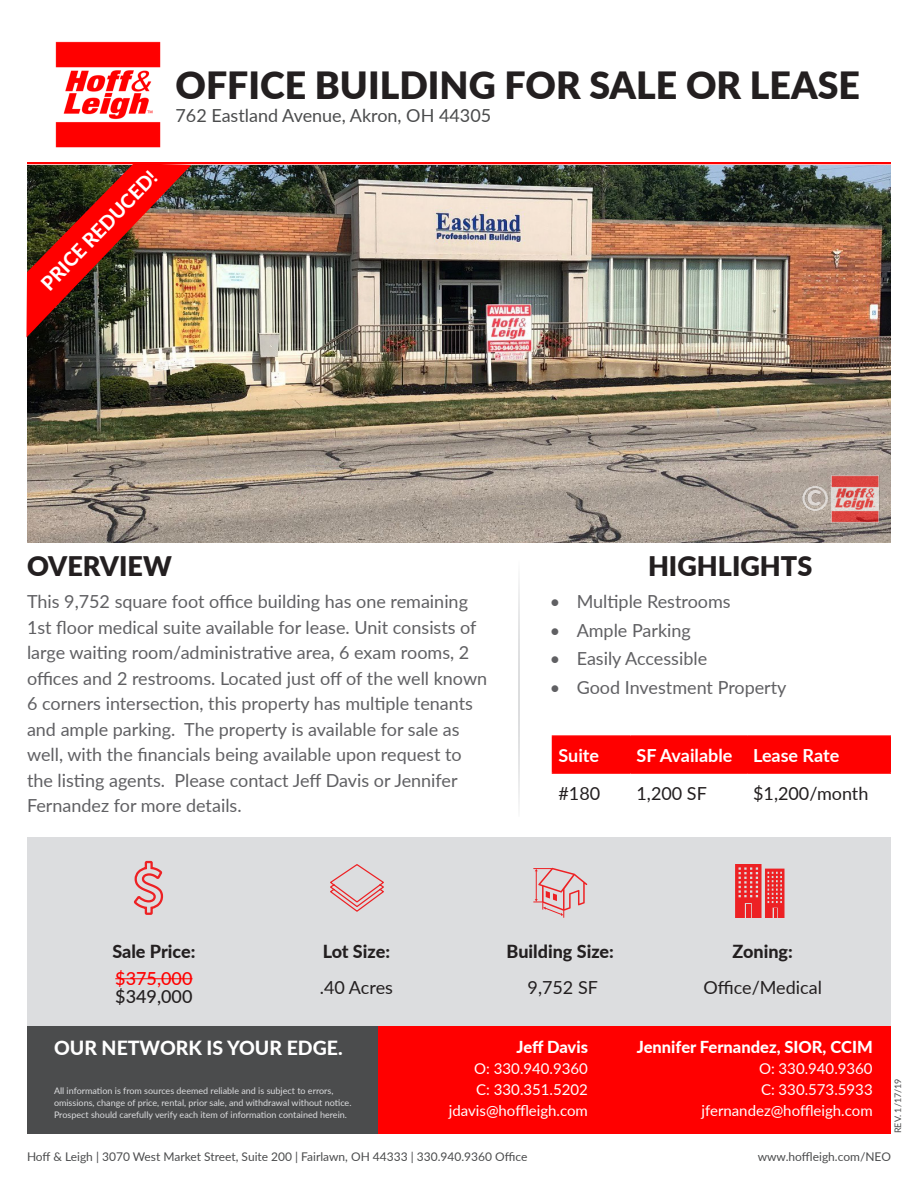
<style>
.page{position:relative;width:918px;height:1188px;background:#fff}
.page>*{position:absolute;margin:0;border:0;box-sizing:border-box;transform-origin:0 0}
.t1{font:900 37.5px "Lato";color:#231f20}
.t2{font:900 27px "Lato";color:#231f20}
.t3{font:800 19.5px "Lato";color:#fff}
.Body_Copy{font:18px/25.5px "Lato";color:#606063}
.t4{font:18px "Lato";color:#231f20}
.t5{font:800 18px "Lato";color:#231f20}
.t6{font:18px "Lato";color:#4b4c4d}
.t7{font:700 18px "Lato";color:#fff}
.t8{font:500 18px "Lato";color:#f00}
.t9{font:500 18px "Lato";color:#231f20}
.t10{font:800 16.5px "Lato";color:#fff}
.t11{font:15px/21px "Lato";color:#fff;text-align:right}
.t12{font:12px "Lato";color:#4b4c4d}
.t13{font:9px/12px "Lato";color:#dcdddf}
.t14{font:9px "Lato";color:#4b4c4d}
</style>
<div class="page">
<div style="left:27px;top:1026px;width:351px;height:108px;background:#4b4c4d"></div>
<div style="left:378px;top:1026px;width:513px;height:108px;background:#f00"></div>
<img style="left:55px;top:41px;width:106px;height:107px">
<hr style="left:27px;top:162px;width:864px;height:2px;background:#f00">
<hr style="left:518px;top:560px;width:2px;height:257px;background:#d1d2d4">
<img style="left:27px;top:165px;width:864px;height:378px">
<div style="left:27px;top:837px;width:864px;height:189px;background:#dcdddf"></div>
<img style="left:798px;top:459px;width:82px;height:81px">
<img style="left:26px;top:164px;width:165px;height:174px">
<svg style="left:735px;top:864px;width:49px;height:54px;background:#e84c4f"></svg>
<div style="left:746px;top:904px;width:5px;height:14px;background:#ed2124"></div>
<hr style="left:115px;top:978px;width:78px;height:1px;background:#f00">
<svg style="left:533px;top:868px;width:54px;height:50px"></svg>
<svg style="left:134px;top:860px;width:30px;height:55px"></svg>
<svg style="left:330px;top:864px;width:54px;height:48px"></svg>
<div style="left:553px;top:737px;width:337px;height:35px;background:#f00"></div>
<hr style="left:552px;top:735px;width:78px;height:2px;background:#f00">
<hr style="left:552px;top:737px;width:1px;height:35px;background:#f00">
<hr style="left:630px;top:735px;width:117px;height:2px;background:#f00">
<hr style="left:630px;top:737px;width:1px;height:35px;background:#f00">
<hr style="left:747px;top:735px;width:144px;height:2px;background:#f00">
<hr style="left:746px;top:737px;width:2px;height:35px;background:#f00">
<hr style="left:890px;top:737px;width:1px;height:35px;background:#f00">
<hr style="left:552px;top:772px;width:78px;height:2px;background:#f00">
<hr style="left:630px;top:772px;width:117px;height:2px;background:#f00">
<hr style="left:747px;top:772px;width:144px;height:2px;background:#f00">
<h1 class="t1" style="left:176px;top:58px;width:686px">OFFICE BUILDING FOR SALE OR LEASE</h1>
<p class="t6" style="left:176px;top:102px;width:317px">762 Eastland Avenue, Akron, OH 44305</p>
<p class="t3" style="left:34px;top:277px;width:159px;rotate:-46deg">PRICE REDUCED!</p>
<p class="t2" style="left:27px;top:546px;width:146px">OVERVIEW</p>
<p class="t2" style="left:648px;top:546px;width:166px">HIGHLIGHTS</p>
<p class="Body_Copy" style="left:27px;top:588px;width:462px">This 9,752 square foot office building has one remaining 1st floor medical suite available for lease. Unit consists of large waiting room/administrative area, 6 exam rooms, 2 offices and 2 restrooms. Located just off of the well known 6 corners intersection, this property has multiple tenants and ample parking. The property is available for sale as well, with the financials being available upon request to the listing agents. Please contact Jeff Davis or Jennifer Fernandez for more details.</p>
<p class="Body_Copy" style="left:550px;top:588px;width:182px">• Multiple Restrooms</p>
<p class="Body_Copy" style="left:550px;top:617px;width:143px">• Ample Parking</p>
<p class="Body_Copy" style="left:550px;top:645px;width:159px">• Easily Accessible</p>
<p class="Body_Copy" style="left:550px;top:674px;width:238px">• Good Investment Property</p>
<p class="t7" style="left:559px;top:742px;width:42px">Suite</p>
<p class="t7" style="left:636px;top:742px;width:97px">SF Available</p>
<p class="t7" style="left:753px;top:742px;width:88px">Lease Rate</p>
<p class="t4" style="left:559px;top:780px;width:43px">#180</p>
<p class="t4" style="left:636px;top:780px;width:72px">1,200 SF</p>
<p class="t4" style="left:753px;top:780px;width:117px">$1,200/month</p>
<p class="t5" style="left:112px;top:938px;width:85px">Sale Price:</p>
<p class="t5" style="left:323px;top:938px;width:69px">Lot Size:</p>
<p class="t5" style="left:507px;top:938px;width:109px">Building Size:</p>
<p class="t5" style="left:733px;top:938px;width:62px">Zoning:</p>
<p class="t8" style="left:115px;top:965px;width:79px">$375,000</p>
<p class="t9" style="left:115px;top:983px;width:79px">$349,000</p>
<p class="t4" style="left:320px;top:974px;width:75px">.40 Acres</p>
<p class="t4" style="left:528px;top:974px;width:72px">9,752 SF</p>
<p class="t4" style="left:703px;top:974px;width:120px">Office/Medical</p>
<p class="t10" style="left:516px;top:1035px;width:73px">Jeff Davis</p>
<p class="t11" style="left:449px;top:1057px;width:141px">O: 330.940.9360<br>C: 330.351.5202 jdavis@hoffleigh.com</p>
<p class="t10" style="left:637px;top:1035px;width:237px">Jennifer Fernandez, SIOR, CCIM</p>
<p class="t11" style="left:701px;top:1057px;width:173px">O: 330.940.9360<br>C: 330.573.5933 jfernandez@hoffleigh.com</p>
<p class="t3" style="left:54px;top:1034px;width:290px">OUR NETWORK IS YOUR EDGE.</p>
<p class="t13" style="left:54px;top:1084px;width:299px">All information is from sources deemed reliable and is subject to errors, omissions, change of price, rental, prior sale, and withdrawal without notice.<br>Prospect should carefully verify each item of information contained herein.</p>
<p class="t12" style="left:27px;top:1148px;width:502px">Hoff &amp; Leigh | 3070 West Market Street, Suite 200 | Fairlawn, OH 44333 | 330.940.9360 Office</p>
<p class="t12" style="left:758px;top:1148px;width:135px">www.hoffleigh.com/NEO</p>
<p class="t14" style="left:892px;top:1133px;width:56px;rotate:-90deg">REV. 1/17/19</p>
</div>
